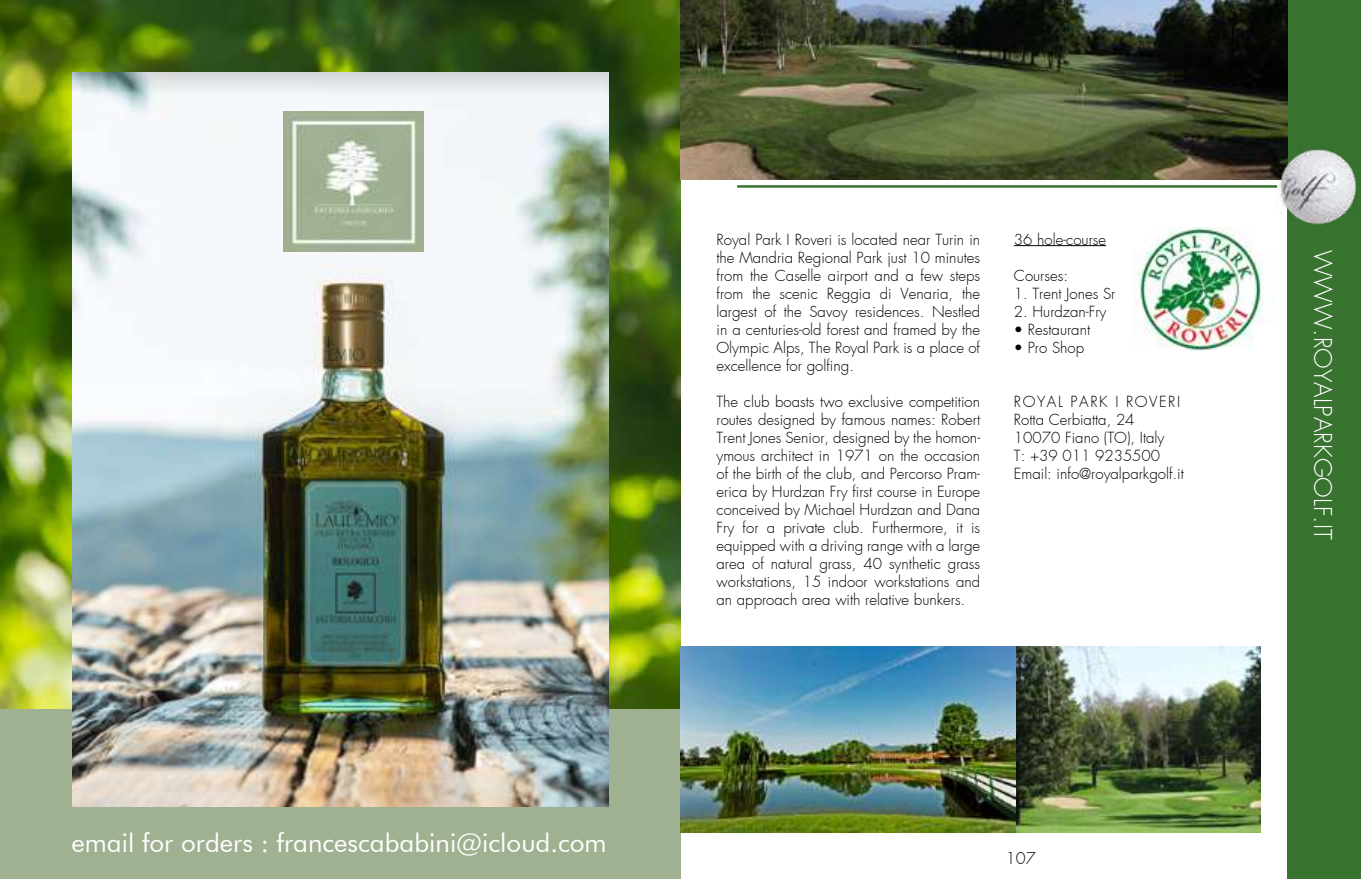
<style>
.page{position:relative;width:1361px;height:879px;background:#fff}
.page>*{position:absolute;margin:0;border:0;box-sizing:border-box;transform-origin:0 0}
.t1{font:26px "Futura BT";color:#fff}
.t2{font:300 24px "Futura";color:#fff}
.t3{font:300 16px "Futura";color:#000}
.t4{font:300 15px/18px "Futura";color:#000;text-align:justify}
</style>
<div class="page">
<div style="left:0;top:709px;width:680px;height:170px;background:#a0b191"></div>
<img style="left:0;top:0;width:680px;height:709px">
<img style="left:72px;top:72px;width:536px;height:734px">
<img style="left:283px;top:111px;width:140px;height:140px">
<div style="left:1287px;top:0;width:74px;height:879px;background:#38732f"></div>
<img style="left:680px;top:0;width:607px;height:179px">
<img style="left:1133px;top:228px;width:143px;height:122px">
<img style="left:680px;top:647px;width:580px;height:186px">
<hr style="left:737px;top:185px;width:540px;height:2px;background:#38732f">
<img style="left:1276px;top:145px;width:81px;height:80px">
<hr style="left:1014px;top:245px;width:92px;height:1px;background:#000">
<h1 class="t1" style="left:72px;top:827px;width:537px">email for orders : francescababini@icloud.com</h1>
<p class="t4" style="left:716px;top:231px;width:265px">Royal Park I Roveri is located near Turin in the Mandria Regional Park just 10 minutes from the Caselle airport and a few steps from the scenic Reggia di Venaria, the largest of the Savoy residences. Nestled in a centuries-old forest and framed by the Olympic Alps, The Royal Park is a place of excellence for golfing.</p>
<p class="t4" style="left:716px;top:393px;width:265px">The club boasts two exclusive competition routes designed by famous names: Robert Trent Jones Senior, designed by the homon&shy;ymous architect in 1971 on the occasion of the birth of the club, and Percorso Pram&shy;erica by Hurdzan Fry first course in Europe conceived by Michael Hurdzan and Dana Fry for a private club. Furthermore, it is equipped with a driving range with a large area of natural grass, 40 synthetic grass workstations, 15 indoor workstations and an approach area with relative bunkers.</p>
<p class="t4" style="left:1014px;top:231px;width:94px">36 hole-course</p>
<p class="t4" style="left:1014px;top:267px;width:56px">Courses:</p>
<p class="t4" style="left:1014px;top:285px;width:103px">1. Trent Jones Sr</p>
<p class="t4" style="left:1014px;top:303px;width:94px">2. Hurdzan-Fry</p>
<p class="t4" style="left:1014px;top:321px;width:78px">• Restaurant</p>
<p class="t4" style="left:1014px;top:339px;width:72px">• Pro Shop</p>
<p class="t4" style="left:1014px;top:393px;width:171px;text-align:left">ROYAL PARK I ROVERI<br>Rotta Cerbiatta, 24<br>10070 Fiano (TO), Italy<br>T: +39 011 9235500<br>Email: info@royalparkgolf.it</p>
<p class="t3" style="left:1006px;top:848px;width:31px">107</p>
<h2 class="t2" style="left:1338px;top:249px;width:291px;rotate:90deg">WWW.ROYALPARKGOLF.IT</h2>
</div>
